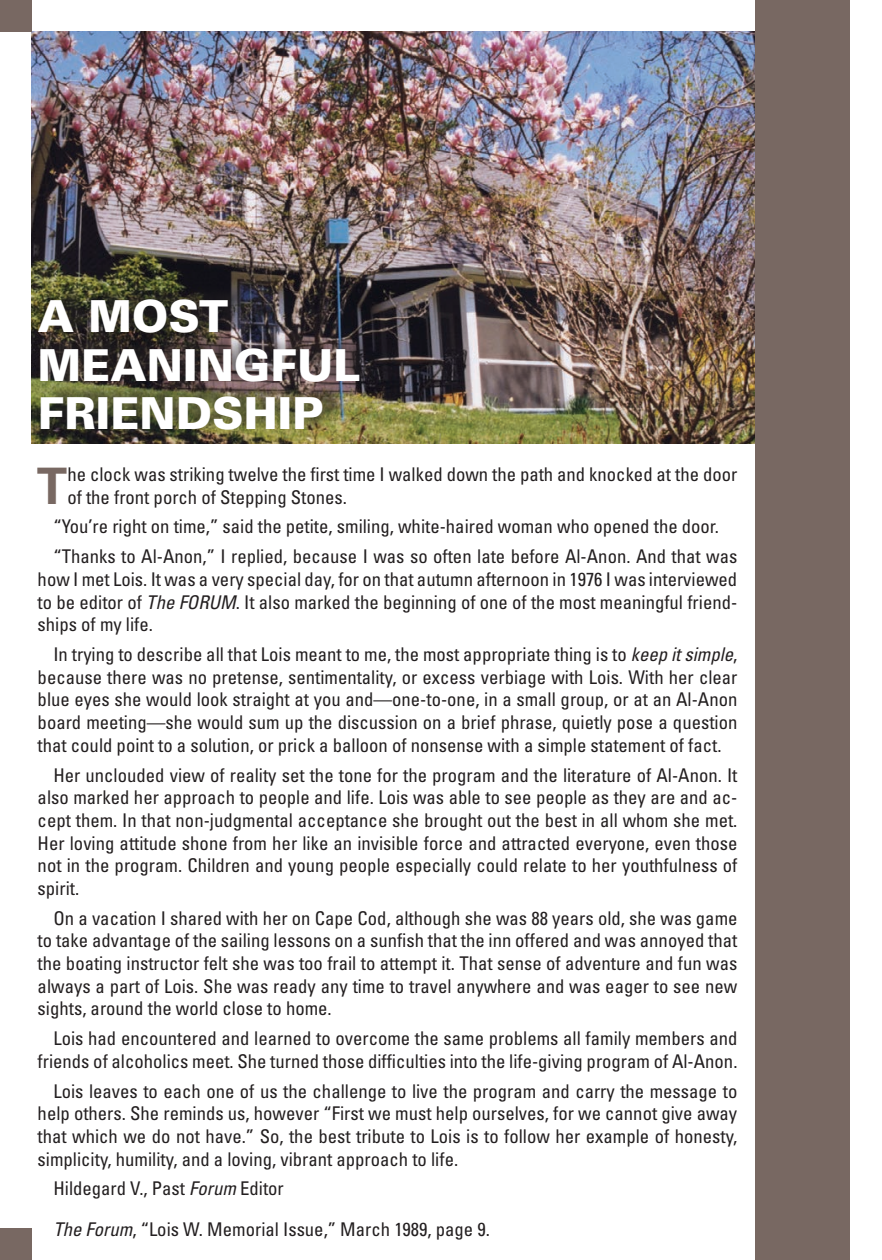
<style>
.page{position:relative;width:882px;height:1260px;background:#fff}
.page>*{position:absolute;margin:0;border:0;box-sizing:border-box;transform-origin:0 0}
.Body_Text{font:700 50.23px "Univers";color:#786862}
.Body_Text-2{font:900 44.1px "Univers";color:#fff}
.Body_Text-3{font:condensed 18.9px/22.8px "Univers";color:#231f20;text-align:justify}
.s1{font-style:italic}
</style>
<div class="page">
<img style="left:32px;top:32px;width:723px;height:412px">
<div style="left:44px;top:285px;width:339px;height:148px;background:#231f20;opacity:.75"></div>
<div style="left:755px;top:0;width:95px;height:1260px;background:#786862"></div>
<div style="left:0;top:0;width:32px;height:32px;background:#786862"></div>
<div style="left:0;top:1228px;width:32px;height:32px;background:#786862"></div>
<p class="Body_Text-2" style="left:38px;top:289px;width:192px">A MOST</p>
<p class="Body_Text-2" style="left:38px;top:337px;width:324px">MEANINGFUL</p>
<p class="Body_Text-2" style="left:38px;top:386px;width:288px">FRIENDSHIP</p>
<p class="Body_Text" style="left:37px;top:457px;width:32px">T</p>
<p class="Body_Text-3" style="left:67px;top:463px;width:671px">he clock was striking twelve the first time I walked down the path and knocked at the door of the front porch of Stepping Stones.</p>
<p class="Body_Text-3" style="left:53px;top:515px;width:667px">“You’re right on time,” said the petite, smiling, white‑haired woman who opened the door.</p>
<p class="Body_Text-3" style="left:38px;top:545px;width:701px;text-indent:16px">“Thanks to Al‑Anon,” I replied, because I was so often late before Al‑Anon. And that was how I met Lois. It was a very special day, for on that autumn afternoon in 1976 I was interviewed to be editor of <span class="s1">The FORUM</span>. It also marked the beginning of one of the most meaningful friend‑ ships of my life.</p>
<p class="Body_Text-3" style="left:38px;top:643px;width:701px;text-indent:16px">In trying to describe all that Lois meant to me, the most appropriate thing is to <span class="s1">keep it simple</span>, because there was no pretense, sentimentality, or excess verbiage with Lois. With her clear blue eyes she would look straight at you and—one‑to‑one, in a small group, or at an Al‑Anon board meeting—she would sum up the discussion on a brief phrase, quietly pose a question that could point to a solution, or prick a balloon of nonsense with a simple statement of fact.</p>
<p class="Body_Text-3" style="left:38px;top:763px;width:701px;text-indent:16px">Her unclouded view of reality set the tone for the program and the literature of Al‑Anon. It also marked her approach to people and life. Lois was able to see people as they are and ac‑ cept them. In that non‑judgmental acceptance she brought out the best in all whom she met.<br>Her loving attitude shone from her like an invisible force and attracted everyone, even those not in the program. Children and young people especially could relate to her youthfulness of spirit.</p>
<p class="Body_Text-3" style="left:38px;top:906px;width:701px;text-indent:16px">On a vacation I shared with her on Cape Cod, although she was 88 years old, she was game to take advantage of the sailing lessons on a sunfish that the inn offered and was annoyed that the boating instructor felt she was too frail to attempt it. That sense of adventure and fun was always a part of Lois. She was ready any time to travel anywhere and was eager to see new sights, around the world close to home.</p>
<p class="Body_Text-3" style="left:38px;top:1027px;width:701px;text-align:right">Lois had encountered and learned to overcome the same problems all family members and friends of alcoholics meet. She turned those difficulties into the life‑giving program of Al‑Anon.</p>
<p class="Body_Text-3" style="left:38px;top:1079px;width:701px;text-indent:16px">Lois leaves to each one of us the challenge to live the program and carry the message to help others. She reminds us, however “First we must help ourselves, for we cannot give away that which we do not have.” So, the best tribute to Lois is to follow her example of honesty, simplicity, humility, and a loving, vibrant approach to life.</p>
<p class="Body_Text-3" style="left:53px;top:1177px;width:232px">Hildegard V., Past <span class="s1">Forum</span> Editor</p>
<p class="Body_Text-3" style="left:53px;top:1217px;width:438px"><span class="s1">The Forum</span>, “Lois W. Memorial Issue,” March 1989, page 9.</p>
</div>
